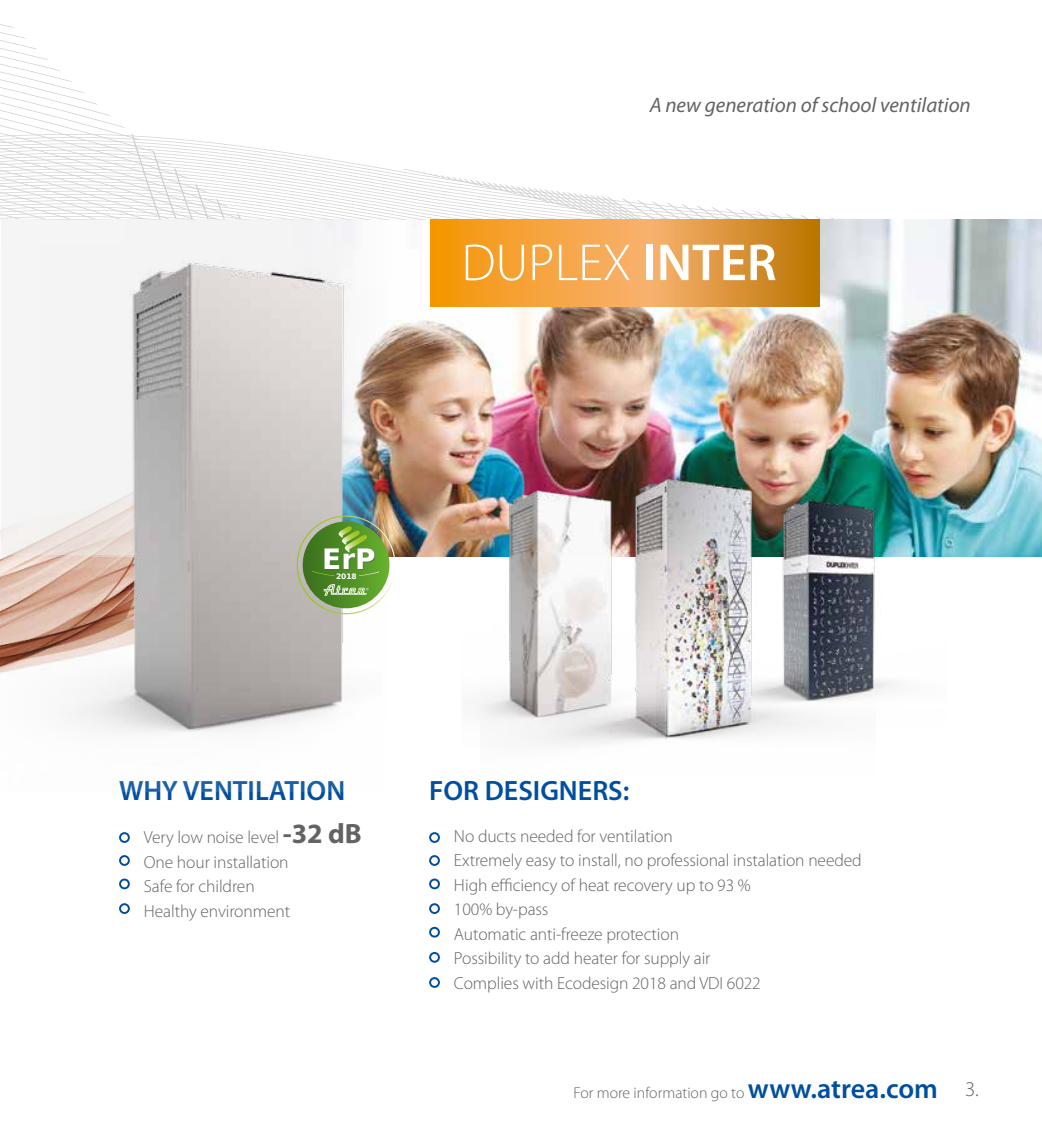
<style>
.page{position:relative;width:1042px;height:1141px;background:#fff}
.page>*{position:absolute;margin:0;border:0;box-sizing:border-box;transform-origin:0 0}
.t1{font:300 52.5px "Myriad Pro";color:#fff}
.t2{font:600 28px "Myriad Pro";color:#004f9f}
.t3{font:700 28px "DejaVu Sans";color:#fff}
.t4{font:italic 21px "Myriad Pro";color:#646363}
.t5{font:300 21px "Myriad Pro";color:#646363}
.t6{font:300 17.5px/24.5px "Myriad Pro";letter-spacing:-.005em;color:#646363}
.t7{font:300 15.75px "Myriad Pro";color:#646363}
.t8{font:700 7.52px "DejaVu Sans";color:#fff}
.s1{font-weight:600}
.s2{font-weight:700;font-size:28px}
.s3{font-weight:600;font-size:28px;color:#004f9f}
</style>
<div class="page">
<img style="left:395px;top:219px;width:647px;height:337px">
<svg style="left:0;top:26px;width:834px;height:193px"></svg>
<img style="left:382px;top:219px;width:54px;height:336px">
<div style="left:119px;top:832px;width:11px;height:11px;border:2px solid #004f9f;border-radius:50%"></div>
<div style="left:429px;top:832px;width:11px;height:11px;border:2px solid #004f9f;border-radius:50%"></div>
<div style="left:119px;top:855px;width:11px;height:11px;border:2px solid #004f9f;border-radius:50%"></div>
<div style="left:429px;top:855px;width:11px;height:11px;border:2px solid #004f9f;border-radius:50%"></div>
<div style="left:119px;top:879px;width:11px;height:10px;border:2px solid #004f9f;border-radius:50%"></div>
<div style="left:429px;top:879px;width:11px;height:10px;border:2px solid #004f9f;border-radius:50%"></div>
<div style="left:119px;top:903px;width:11px;height:11px;border:2px solid #004f9f;border-radius:50%"></div>
<div style="left:429px;top:903px;width:11px;height:11px;border:2px solid #004f9f;border-radius:50%"></div>
<div style="left:429px;top:977px;width:11px;height:11px;border:2px solid #004f9f;border-radius:50%"></div>
<div style="left:429px;top:952px;width:11px;height:11px;border:2px solid #004f9f;border-radius:50%"></div>
<div style="left:429px;top:927px;width:11px;height:11px;border:2px solid #004f9f;border-radius:50%"></div>
<svg style="left:430px;top:219px;width:389px;height:87px;background:#e99c39"></svg>
<img style="left:0;top:188px;width:382px;height:545px">
<img style="left:297px;top:516px;width:98px;height:98px">
<img style="left:876px;top:468px;width:70px;height:225px">
<img style="left:480px;top:451px;width:396px;height:288px">
<img style="left:461px;top:472px;width:194px;height:272px">
<p class="t4" style="left:650px;top:94px;width:323px">A new generation of school ventilation</p>
<h1 class="t1" style="left:461px;top:234px;width:317px">DUPLEX <span class="s1">INTER</span></h1>
<h2 class="t3" style="left:322px;top:536px;width:55px">ErP</h2>
<p class="t8" style="left:336px;top:570px;width:22px">2018</p>
<h2 class="t2" style="left:429px;top:775px;width:202px">FOR DESIGNERS:</h2>
<h2 class="t2" style="left:119px;top:775px;width:228px">WHY VENTILATION</h2>
<p class="t6" style="left:144px;top:825px;width:219px">Very low noise level <span class="s2">-32 dB<br></span>One hour installation<br>Safe for children<br>Healthy environment</p>
<p class="t6" style="left:454px;top:824px;width:409px">No ducts needed for ventilation<br>Extremely easy to install, no professional instalation needed High efficiency of heat recovery up to 93 %<br>100% by-pass<br>Automatic anti-freeze protection<br>Possibility to add heater for supply air<br>Complies with Ecodesign 2018 and VDI 6022</p>
<p class="t7" style="left:573px;top:1084px;width:366px">For more information go to <span class="s3">www.atrea.com</span></p>
<p class="t5" style="left:965px;top:1078px;width:15px">3.</p>
</div>
